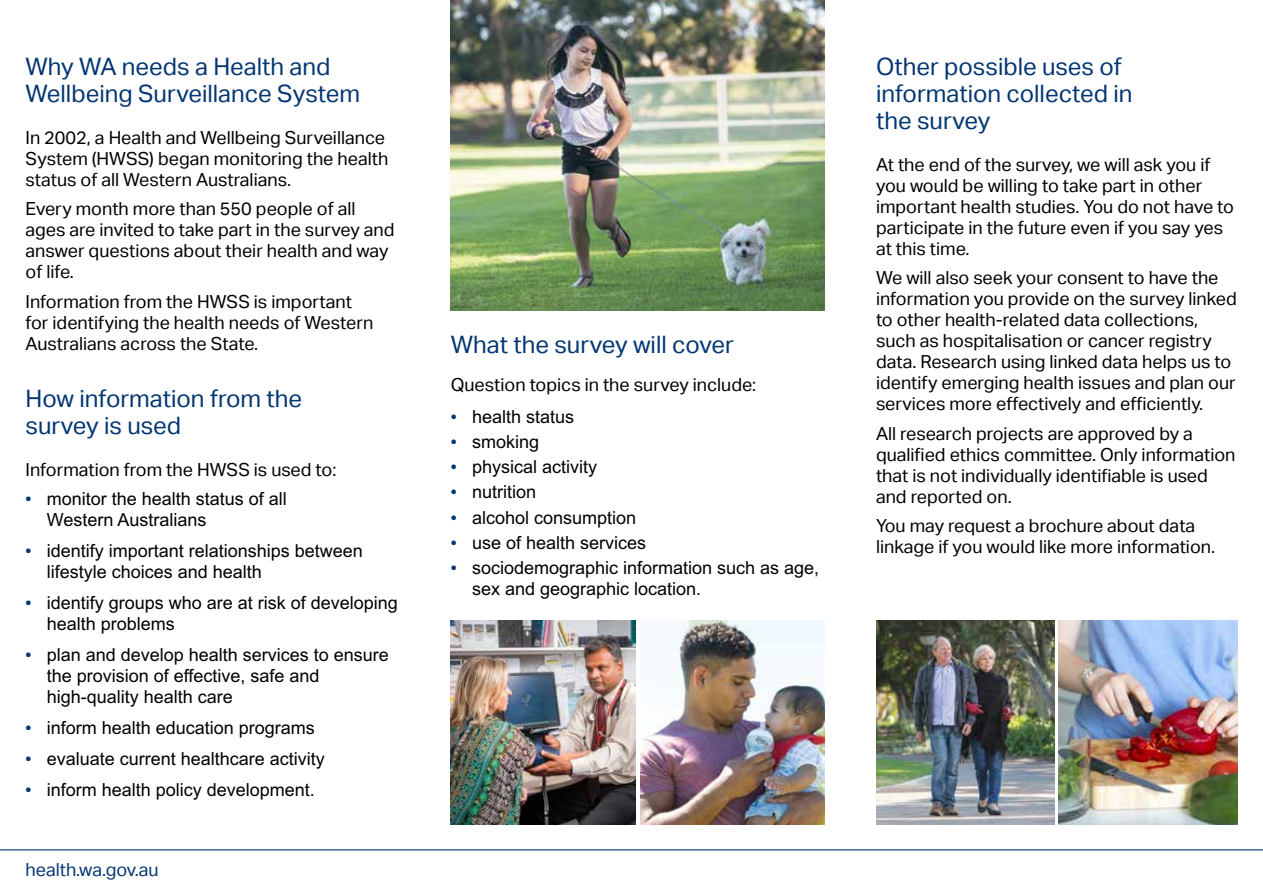
<style>
.page{position:relative;width:1263px;height:893px;background:#fff}
.page>*{position:absolute;margin:0;border:0;box-sizing:border-box;transform-origin:0 0}
.t1{font:24px/27px "Aktiv Grotesk";color:#043673}
.t2{font:18px/21px "Aktiv Grotesk";color:#000}
.t3{font:18px/21px "Arial MT Std";color:#000}
.t4{font:18px "Aktiv Grotesk";color:#043673}
.s1{font-family:"Aktiv Grotesk";font-size:16.5px;color:#043673}
</style>
<div class="page">
<img style="left:876px;top:621px;width:178px;height:204px">
<img style="left:1059px;top:621px;width:178px;height:204px">
<img style="left:451px;top:0;width:374px;height:310px">
<img style="left:451px;top:621px;width:185px;height:204px">
<img style="left:640px;top:621px;width:185px;height:204px">
<hr style="left:0;top:849px;width:1263px;height:1px;background:#043673">
<h1 class="t1" style="left:26px;top:53px;width:336px">Why WA needs a Health and<br>Wellbeing Surveillance System</h1>
<p class="t2" style="left:26px;top:127px;width:364px">In 2002, a Health and Wellbeing Surveillance<br>System (HWSS) began monitoring the health status of all Western Australians.</p>
<p class="t2" style="left:26px;top:199px;width:371px">Every month more than 550 people of all ages are invited to take part in the survey and answer questions about their health and way of life.</p>
<p class="t2" style="left:26px;top:291px;width:349px">Information from the HWSS is important for identifying the health needs of Western<br>Australians across the State.</p>
<h1 class="t1" style="left:26px;top:385px;width:278px">How information from the survey is used</h1>
<p class="t2" style="left:26px;top:459px;width:312px">Information from the HWSS is used to:</p>
<p class="t3" style="left:47px;top:488px;width:242px;text-indent:-21px"><span class="s1">•</span> monitor the health status of all<br>Western Australians</p>
<p class="t3" style="left:47px;top:540px;width:318px;text-indent:-21px"><span class="s1">•</span> identify important relationships between lifestyle choices and health</p>
<p class="t3" style="left:47px;top:592px;width:353px;text-indent:-21px"><span class="s1">•</span> identify groups who are at risk of developing health problems</p>
<p class="t3" style="left:47px;top:644px;width:344px;text-indent:-21px"><span class="s1">•</span> plan and develop health services to ensure the provision of effective, safe and high-quality health care</p>
<p class="t3" style="left:26px;top:717px;width:291px"><span class="s1">•</span> inform health education programs</p>
<p class="t3" style="left:26px;top:748px;width:301px"><span class="s1">•</span> evaluate current healthcare activity</p>
<p class="t3" style="left:26px;top:779px;width:291px"><span class="s1">•</span> inform health policy development.</p>
<p class="t4" style="left:26px;top:859px;width:135px">health.wa.gov.au</p>
<h1 class="t1" style="left:451px;top:331px;width:285px">What the survey will cover</h1>
<p class="t2" style="left:451px;top:374px;width:307px">Question topics in the survey include:</p>
<p class="t3" style="left:451px;top:406px;width:125px"><span class="s1">•</span> health status</p>
<p class="t3" style="left:451px;top:431px;width:90px"><span class="s1">•</span> smoking</p>
<p class="t3" style="left:451px;top:456px;width:148px"><span class="s1">•</span> physical activity</p>
<p class="t3" style="left:451px;top:482px;width:87px"><span class="s1">•</span> nutrition</p>
<p class="t3" style="left:451px;top:507px;width:187px"><span class="s1">•</span> alcohol consumption</p>
<p class="t3" style="left:451px;top:532px;width:197px"><span class="s1">•</span> use of health services</p>
<p class="t3" style="left:472px;top:557px;width:349px;text-indent:-21px"><span class="s1">•</span> sociodemographic information such as age, sex and geographic location.</p>
<h1 class="t1" style="left:876px;top:53px;width:258px">Other possible uses of information collected in the survey</h1>
<p class="t2" style="left:876px;top:154px;width:360px">At the end of the survey, we will ask you if you would be willing to take part in other important health studies. You do not have to participate in the future even if you say yes at this time.</p>
<p class="t2" style="left:876px;top:268px;width:362px">We will also seek your consent to have the information you provide on the survey linked to other health-related data collections, such as hospitalisation or cancer registry data. Research using linked data helps us to identify emerging health issues and plan our services more effectively and efficiently.</p>
<p class="t2" style="left:876px;top:423px;width:361px">All research projects are approved by a qualified ethics committee. Only information that is not individually identifiable is used and reported on.</p>
<p class="t2" style="left:876px;top:516px;width:341px">You may request a brochure about data linkage if you would like more information.</p>
</div>
